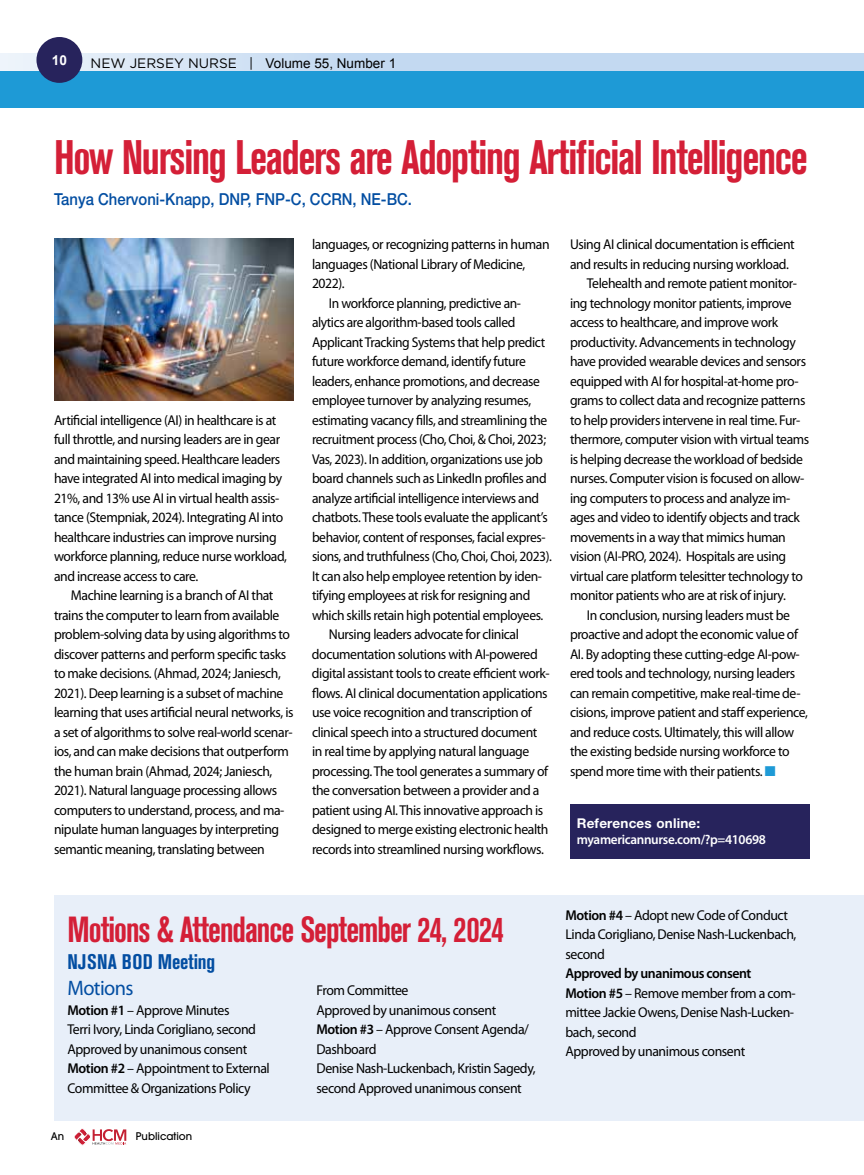
<style>
.page{position:relative;width:864px;height:1175px;background:#fff}
.page>*{position:absolute;margin:0;border:0;box-sizing:border-box;transform-origin:0 0}
.t1{font:700 condensed 48px "Akzidenz Grotesk BE";letter-spacing:-.03em;color:#d41f37;scale:.9 1}
.t2{font:700 condensed 36px "Akzidenz Grotesk BE";letter-spacing:-.03em;color:#d41f37;scale:.9 1}
.t3{font:700 condensed 21px "Akzidenz Grotesk BE";color:#034ea2}
.t4{font:21px "Myriad Pro";letter-spacing:-.03em;color:#034ea2}
.t5{font:500 16.5px "Helvetica Neue LT Std";color:#034ea2;scale:.9 1}
.t6{font:14.25px/19.5px "Myriad Pro";letter-spacing:-.03em;color:#000;scale:.96 1}
.t7{font:14.25px "Myriad Pro";letter-spacing:-.03em;color:#000;scale:.95 1}
.t8{font:14.25px/19.5px "Myriad Pro";letter-spacing:-.03em;color:#000}
.t9{font:700 13.65px "Arial";color:#fff}
.t10{font:13.5px "Arial";color:#000}
.t11{font:600 13.5px "Myriad Pro";letter-spacing:-.025em;color:#fff}
.t12{font:700 13.5px "Helvetica Neue LT Std";letter-spacing:.015em;color:#fff}
.t13{font:500 10.5px "Avant Garde";color:#000}
.s1{font-family:"Gotham";font-size:13.65px}
.s2{color:#1e9ad6}
.s3{font-weight:600}
</style>
<div class="page">
<div style="left:0;top:71px;width:864px;height:36px;background:#1e9ad6"></div>
<svg style="left:0;top:53px;width:864px;height:18px;background:#caddf2"></svg>
<div style="left:36px;top:37px;width:46px;height:46px;background:#27235c;border-radius:50%"></div>
<svg style="left:74px;top:1128px;width:52px;height:17px"></svg>
<div style="left:54px;top:895px;width:810px;height:225px;background:#e8eff9"></div>
<div style="left:570px;top:804px;width:240px;height:54px;background:#27235c"></div>
<img style="left:54px;top:238px;width:240px;height:162px">
<p class="t9" style="left:52px;top:51px;width:17px">10</p>
<p class="t10" style="left:91px;top:54px;width:307px"><span class="s1">NEW JERSEY NURSE |</span> Volume 55, Number 1</p>
<h1 class="t1" style="left:54px;top:129px;width:839px">How Nursing Leaders are Adopting Artificial Intelligence</h1>
<p class="t5" style="left:54px;top:189px;width:399px">Tanya Chervoni-Knapp, DNP, FNP-C, CCRN, NE-BC.</p>
<p class="t6" style="left:54px;top:410px;width:244px">Artificial intelligence (AI) in healthcare is at full throttle, and nursing leaders are in gear and maintaining speed. Healthcare leaders have integrated AI into medical imaging by 21%, and 13% use AI in virtual health assis&shy;tance (Stempniak, 2024). Integrating AI into healthcare industries can improve nursing workforce planning, reduce nurse workload, and increase access to care.</p>
<p class="t6" style="left:54px;top:586px;width:251px;text-indent:17px">Machine learning is a branch of AI that trains the computer to learn from available problem-solving data by using algorithms to discover patterns and perform specific tasks to make decisions. (Ahmad, 2024; Janiesch, 2021). Deep learning is a subset of machine learning that uses artificial neural networks, is a set of algorithms to solve real-world scenar&shy;ios, and can make decisions that outperform the human brain (Ahmad, 2024; Janiesch, 2021). Natural language processing allows computers to understand, process, and ma&shy;nipulate human languages by interpreting semantic meaning, translating between</p>
<p class="t6" style="left:312px;top:235px;width:249px">languages, or recognizing patterns in human</p>
<p class="t6" style="left:312px;top:254px;width:224px">languages (National Library of Medicine,</p>
<p class="t6" style="left:312px;top:274px;width:36px">2022).</p>
<p class="t7" style="left:329px;top:295px;width:204px">In workforce planning, predictive an-</p>
<p class="t7" style="left:312px;top:314px;width:216px">alytics are algorithm-based tools called</p>
<p class="t7" style="left:312px;top:334px;width:247px">Applicant Tracking Systems that help predict</p>
<p class="t7" style="left:312px;top:353px;width:227px">future workforce demand, identify future</p>
<p class="t7" style="left:312px;top:373px;width:241px">leaders, enhance promotions, and decrease</p>
<p class="t7" style="left:312px;top:392px;width:232px">employee turnover by analyzing resumes,</p>
<p class="t7" style="left:312px;top:412px;width:249px">estimating vacancy fills, and streamlining the</p>
<p class="t7" style="left:312px;top:431px;width:248px">recruitment process (Cho, Choi, &amp; Choi, 2023;</p>
<p class="t7" style="left:312px;top:451px;width:245px">Vas, 2023). In addition, organizations use job</p>
<p class="t7" style="left:312px;top:470px;width:249px">board channels such as LinkedIn profiles and</p>
<p class="t7" style="left:312px;top:490px;width:241px">analyze artificial intelligence interviews and</p>
<p class="t7" style="left:312px;top:509px;width:250px">chatbots. These tools evaluate the applicant’s</p>
<p class="t7" style="left:312px;top:529px;width:247px">behavior, content of responses, facial expres-</p>
<p class="t7" style="left:312px;top:548px;width:254px">sions, and truthfulness (Cho, Choi, Choi, 2023).</p>
<p class="t7" style="left:312px;top:568px;width:244px">It can also help employee retention by iden-</p>
<p class="t7" style="left:312px;top:587px;width:231px">tifying employees at risk for resigning and</p>
<p class="t7" style="left:312px;top:607px;width:245px">which skills retain high potential employees.</p>
<p class="t6" style="left:329px;top:625px;width:200px">Nursing leaders advocate for clinical</p>
<p class="t6" style="left:312px;top:644px;width:237px">documentation solutions with AI-powered</p>
<p class="t6" style="left:312px;top:664px;width:249px">digital assistant tools to create efficient work-</p>
<p class="t6" style="left:312px;top:683px;width:247px">flows. AI clinical documentation applications</p>
<p class="t6" style="left:312px;top:703px;width:231px">use voice recognition and transcription of</p>
<p class="t6" style="left:312px;top:722px;width:236px">clinical speech into a structured document</p>
<p class="t6" style="left:312px;top:742px;width:228px">in real time by applying natural language</p>
<p class="t6" style="left:312px;top:761px;width:248px">processing. The tool generates a summary of</p>
<p class="t6" style="left:312px;top:781px;width:238px">the conversation between a provider and a</p>
<p class="t6" style="left:312px;top:800px;width:243px">patient using AI. This innovative approach is</p>
<p class="t6" style="left:312px;top:820px;width:248px">designed to merge existing electronic health</p>
<p class="t6" style="left:312px;top:839px;width:243px">records into streamlined nursing workflows.</p>
<p class="t6" style="left:570px;top:235px;width:236px">Using AI clinical documentation is efficient</p>
<p class="t6" style="left:570px;top:254px;width:230px">and results in reducing nursing workload.</p>
<p class="t6" style="left:587px;top:274px;width:220px">Telehealth and remote patient monitor-</p>
<p class="t6" style="left:570px;top:293px;width:232px">ing technology monitor patients, improve</p>
<p class="t6" style="left:570px;top:313px;width:219px">access to healthcare, and improve work</p>
<p class="t6" style="left:570px;top:332px;width:237px">productivity. Advancements in technology</p>
<p class="t6" style="left:570px;top:352px;width:247px">have provided wearable devices and sensors</p>
<p class="t6" style="left:570px;top:371px;width:240px">equipped with AI for hospital-at-home pro-</p>
<p class="t6" style="left:570px;top:391px;width:247px">grams to collect data and recognize patterns</p>
<p class="t6" style="left:570px;top:410px;width:242px">to help providers intervene in real time. Fur-</p>
<p class="t6" style="left:570px;top:430px;width:251px">thermore, computer vision with virtual teams</p>
<p class="t6" style="left:570px;top:449px;width:244px">is helping decrease the workload of bedside</p>
<p class="t6" style="left:570px;top:469px;width:246px">nurses. Computer vision is focused on allow-</p>
<p class="t6" style="left:570px;top:488px;width:231px">ing computers to process and analyze im-</p>
<p class="t6" style="left:570px;top:508px;width:241px">ages and video to identify objects and track</p>
<p class="t6" style="left:570px;top:527px;width:226px">movements in a way that mimics human</p>
<p class="t6" style="left:570px;top:547px;width:227px">vision (AI-PRO, 2024). Hospitals are using</p>
<p class="t6" style="left:570px;top:566px;width:244px">virtual care platform telesitter technology to</p>
<p class="t6" style="left:570px;top:586px;width:226px">monitor patients who are at risk of injury.</p>
<p class="t6" style="left:587px;top:605px;width:213px">In conclusion, nursing leaders must be</p>
<p class="t6" style="left:570px;top:625px;width:239px">proactive and adopt the economic value of</p>
<p class="t6" style="left:570px;top:644px;width:241px">AI. By adopting these cutting-edge AI-pow-</p>
<p class="t6" style="left:570px;top:664px;width:236px">ered tools and technology, nursing leaders</p>
<p class="t6" style="left:570px;top:683px;width:242px">can remain competitive, make real-time de-</p>
<p class="t6" style="left:570px;top:703px;width:249px">cisions, improve patient and staff experience,</p>
<p class="t6" style="left:570px;top:722px;width:235px">and reduce costs. Ultimately, this will allow</p>
<p class="t6" style="left:570px;top:742px;width:230px">the existing bedside nursing workforce to</p>
<p class="t6" style="left:570px;top:761px;width:216px">spend more time with their patients. <span class="s2">■</span></p>
<p class="t12" style="left:577px;top:814px;width:125px">References online:</p>
<p class="t11" style="left:577px;top:832px;width:191px">myamericannurse.com/?p=410698</p>
<h2 class="t2" style="left:68px;top:908px;width:486px">Motions &amp; Attendance September 24, 2024</h2>
<h3 class="t3" style="left:68px;top:949px;width:149px">NJSNA BOD Meeting</h3>
<h3 class="t4" style="left:68px;top:976px;width:68px">Motions</h3>
<p class="t8" style="left:68px;top:1000px;width:204px"><span class="s3">Motion #1</span> – Approve Minutes<br>Terri Ivory, Linda Corigliano, second Approved by unanimous consent <span class="s3">Motion #2</span> – Appointment to External Committee &amp; Organizations Policy</p>
<p class="t8" style="left:316px;top:981px;width:221px">From Committee<br>Approved by unanimous consent<br><span class="s3">Motion #3</span> – Approve Consent Agenda/<br>Dashboard<br>Denise Nash-Luckenbach, Kristin Sagedy, second Approved unanimous consent</p>
<p class="t13" style="left:51px;top:1129px;width:15px">An</p>
<p class="t13" style="left:136px;top:1129px;width:58px">Publication</p>
<p class="t8" style="left:565px;top:905px;width:233px"><span class="s3">Motion #4</span> – Adopt new Code of Conduct<br>Linda Corigliano, Denise Nash-Luckenbach, second</p>
<p class="t8" style="left:565px;top:963px;width:232px"><span class="s3">Approved by unanimous consent<br>Motion #5</span> – Remove member from a com&shy;mittee Jackie Owens, Denise Nash-Lucken&shy;bach, second<br>Approved by unanimous consent</p>
</div>
